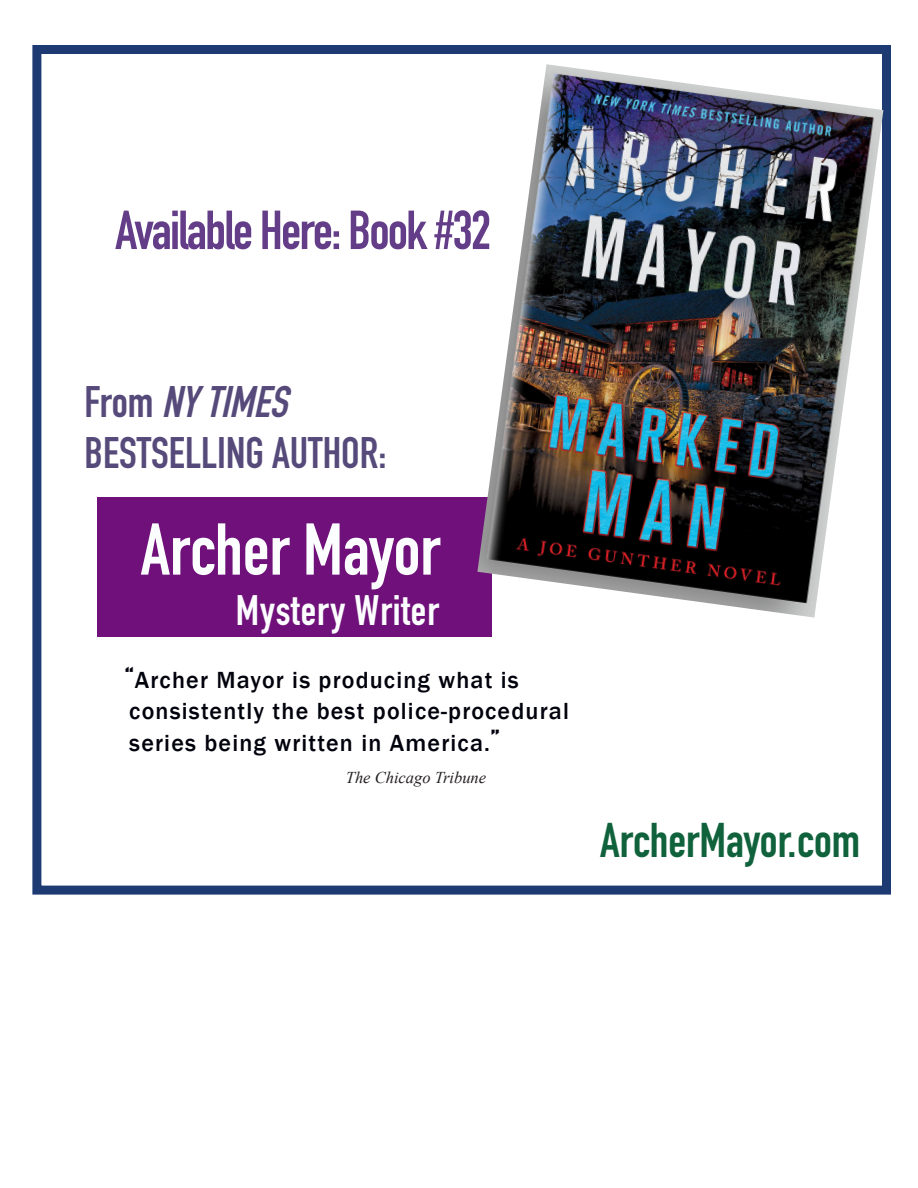
<style>
.page{position:relative;width:918px;height:1188px;background:#fff}
.page>*{position:absolute;margin:0;border:0;box-sizing:border-box;transform-origin:0 0}
.t1{font:700 72px "DIN Condensed";color:#fbfdfe}
.t2{font:700 54px "DIN Condensed";letter-spacing:-.03em;color:#643d89}
.t3{font:700 48px "DIN Condensed";color:#10623c}
.t4{font:700 43.5px "DIN Condensed";color:#554a7a}
.t5{font:italic 700 43.5px "DIN Condensed";color:#554a7a}
.t6{font:700 42px "DIN Condensed";letter-spacing:.02em;color:#fbfdfe}
.t7{font:500 24px "Franklin Gothic";letter-spacing:.05em;color:#00020c}
.t8{font:italic 16.5px "Times New Roman";color:#231f20}
.s1{font-style:normal}
.s2{font-family:"DIN Condensed";font-weight:700;font-size:30px}
</style>
<div class="page">
<div style="left:97px;top:497px;width:394px;height:140px;background:#70107a"></div>
<div style="left:32px;top:45px;width:859px;height:850px;border:9px solid #1d3b72"></div>
<img style="left:477px;top:64px;width:406px;height:554px">
<p class="t2" style="left:115px;top:194px;width:377px">Available Here: Book #32</p>
<p class="t5" style="left:85px;top:373px;width:216px"><span class="s1">F r o m</span> NYTIMES</p>
<p class="t4" style="left:85px;top:424px;width:303px">BESTSELLING AUTHOR:</p>
<p class="t1" style="left:141px;top:501px;width:301px">Archer Mayor</p>
<p class="t6" style="left:236px;top:582px;width:205px">Mystery Writer</p>
<p class="t7" style="left:125px;top:665px;width:395px"><span class="s2">“</span>Archer Mayor is producing what is</p>
<p class="t7" style="left:129px;top:696px;width:441px">consistently the best police-procedural</p>
<p class="t7" style="left:129px;top:728px;width:372px">series being written in America.<span class="s2">”</span></p>
<p class="t8" style="left:346px;top:766px;width:142px">The Chicago Tribune</p>
<p class="t3" style="left:600px;top:808px;width:262px">ArcherMayor.com</p>
</div>
